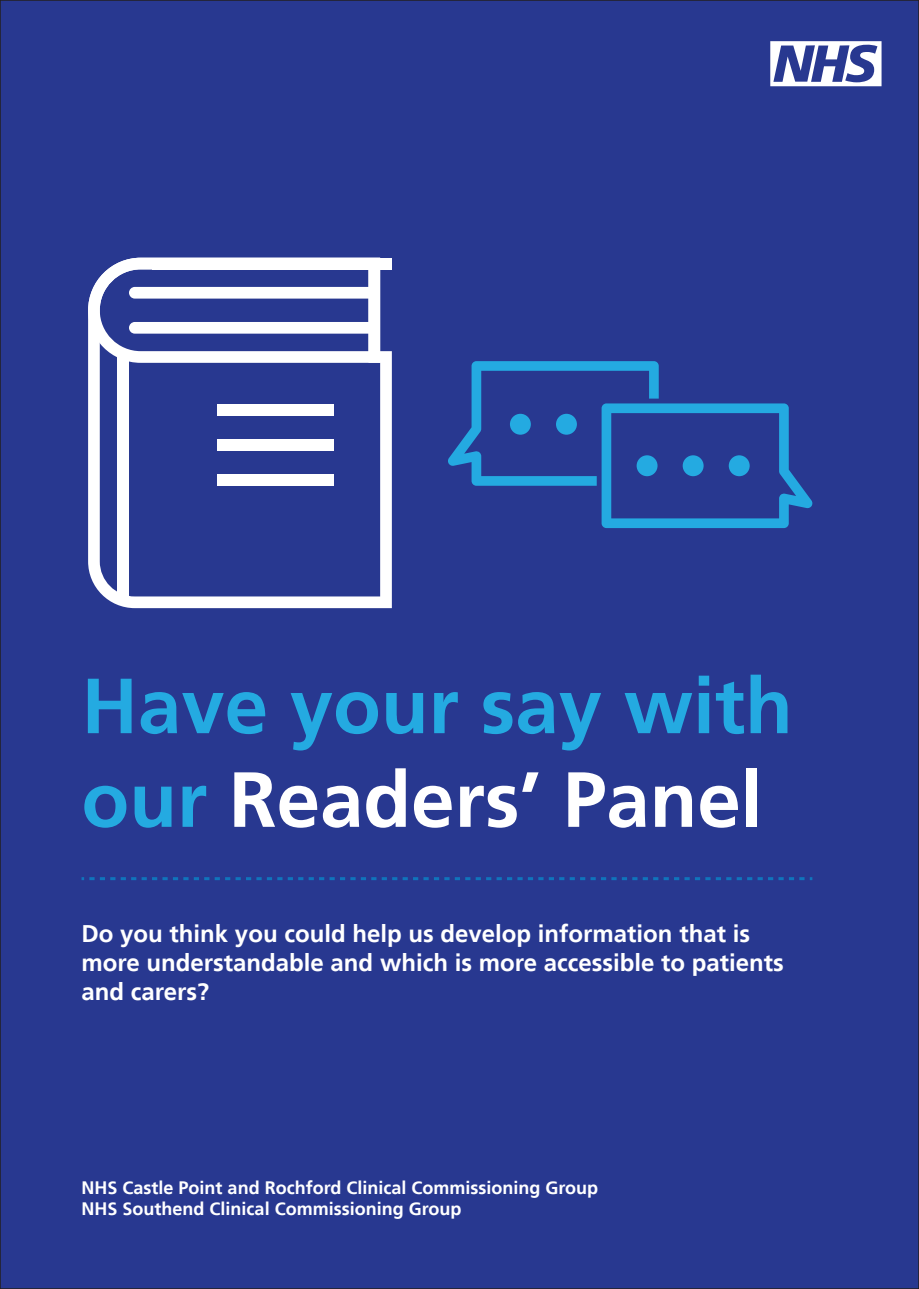
<style>
.page{position:relative;width:919px;height:1289px;background:#fff}
.page>*{position:absolute;margin:0;border:0;box-sizing:border-box;transform-origin:0 0}
.t1{font:700 78px/93.6px "Frutiger";color:#24aae1}
.t2{font:700 24px/28.8px "Frutiger";color:#fff}
.t3{font:700 18px/21.6px "Frutiger";color:#fff}
.s1{color:#fff}
</style>
<div class="page">
<div style="left:0;top:0;width:918px;height:1288px;background:#283890"></div>
<svg style="left:770px;top:41px;width:111px;height:45px"></svg>
<svg style="left:448px;top:361px;width:364px;height:167px"></svg>
<div style="left:636px;top:455px;width:21px;height:21px;background:#24aae1;border-radius:50%"></div>
<div style="left:682px;top:455px;width:21px;height:21px;background:#24aae1;border-radius:50%"></div>
<div style="left:728px;top:455px;width:21px;height:21px;background:#24aae1;border-radius:50%"></div>
<div style="left:510px;top:414px;width:21px;height:20px;background:#24aae1;border-radius:50%"></div>
<div style="left:556px;top:414px;width:21px;height:20px;background:#24aae1;border-radius:50%"></div>
<svg style="left:88px;top:269px;width:304px;height:339px"></svg>
<svg style="left:88px;top:258px;width:292px;height:105px"></svg>
<div style="left:129px;top:322px;width:245px;height:11px;background:#fff;border-radius:6px"></div>
<div style="left:216px;top:404px;width:117px;height:11px;background:#fff"></div>
<div style="left:216px;top:439px;width:117px;height:11px;background:#fff"></div>
<div style="left:216px;top:474px;width:117px;height:11px;background:#fff"></div>
<div style="left:129px;top:287px;width:245px;height:11px;background:#fff;border-radius:6px"></div>
<div style="left:117px;top:351px;width:12px;height:245px;background:#fff"></div>
<div style="left:152px;top:258px;width:240px;height:11px;background:#fff"></div>
<svg style="left:81px;top:877px;width:731px;height:3px"></svg>
<h1 class="t1" style="left:81px;top:659px;width:712px">Have your say with our <span class="s1">Readers’ Panel</span></h1>
<p class="t2" style="left:81px;top:919px;width:703px">Do you think you could help us develop information that is more understandable and which is more accessible to patients and carers?</p>
<p class="t3" style="left:81px;top:1176px;width:518px">NHS Castle Point and Rochford Clinical Commissioning Group<br>NHS Southend Clinical Commissioning Group</p>
</div>
